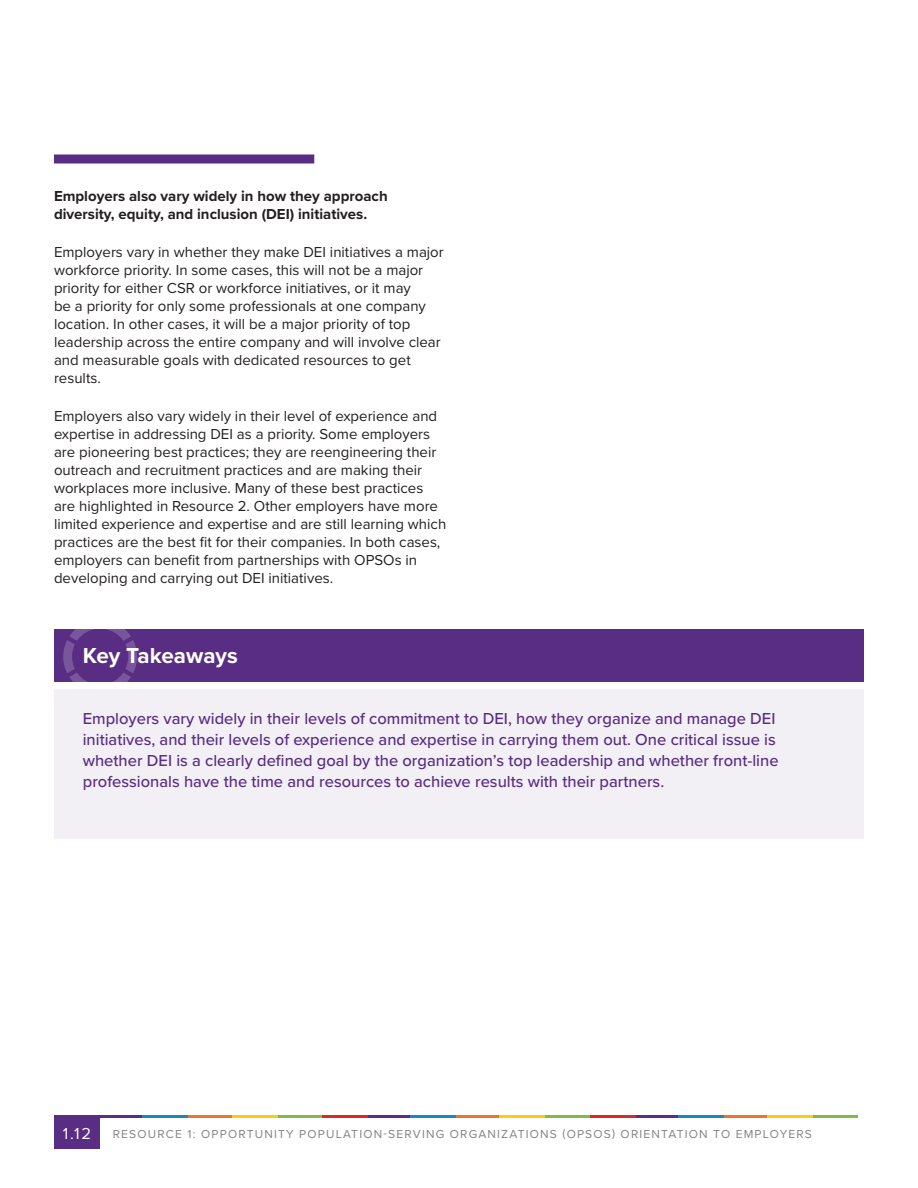
<style>
.page{position:relative;width:918px;height:1188px;background:#fff}
.page>*{position:absolute;margin:0;border:0;box-sizing:border-box;transform-origin:0 0}
._2_subhead_1{font:700 22.5px "Proxima Nova";color:#fff}
.Key_Takeaway_Descrip{font:500 16.5px/21px "Proxima Nova";color:#592d83}
.t1{font:16.5px "Proxima Nova";color:#fff}
.Body_Copy{font:15px/18px "Proxima Nova";color:#231f20}
.body_subhead_bold{font:700 15px/18px "Proxima Nova";color:#231f20}
.t2{font:12px "Proxima Nova";letter-spacing:.1em;color:#818386}
</style>
<div class="page">
<div style="left:54px;top:1115px;width:46px;height:34px;background:#592d83"></div>
<hr style="left:276px;top:1115px;width:46px;height:3px;background:#7dbd41">
<hr style="left:187px;top:1115px;width:46px;height:3px;background:#ee7525">
<hr style="left:99px;top:1115px;width:45px;height:3px;background:#592d83">
<hr style="left:232px;top:1115px;width:46px;height:3px;background:#fdcd09">
<hr style="left:143px;top:1115px;width:45px;height:3px;background:#128bc0">
<hr style="left:544px;top:1115px;width:46px;height:3px;background:#7dbd41">
<hr style="left:455px;top:1115px;width:46px;height:3px;background:#ee7525">
<hr style="left:367px;top:1115px;width:45px;height:3px;background:#592d83">
<hr style="left:500px;top:1115px;width:45px;height:3px;background:#fdcd09">
<hr style="left:410px;top:1115px;width:46px;height:3px;background:#128bc0">
<hr style="left:322px;top:1115px;width:46px;height:3px;background:#e12725">
<hr style="left:812px;top:1115px;width:46px;height:3px;background:#7dbd41">
<hr style="left:723px;top:1115px;width:45px;height:3px;background:#ee7525">
<hr style="left:634px;top:1115px;width:46px;height:3px;background:#592d83">
<hr style="left:767px;top:1115px;width:46px;height:3px;background:#fdcd09">
<hr style="left:678px;top:1115px;width:46px;height:3px;background:#128bc0">
<hr style="left:590px;top:1115px;width:45px;height:3px;background:#e12725">
<div style="left:54px;top:154px;width:260px;height:10px;background:#592d83"></div>
<div style="left:54px;top:629px;width:810px;height:52px;background:#592d83"></div>
<svg style="left:63px;top:629px;width:74px;height:52px"></svg>
<div style="left:54px;top:690px;width:810px;height:149px;background:#f2eff5"></div>
<p class="body_subhead_bold" style="left:54px;top:187px;width:335px">Employers also vary widely in how they approach diversity, equity, and inclusion (DEI) initiatives.</p>
<p class="Body_Copy" style="left:54px;top:242px;width:391px">Employers vary in whether they make DEI initiatives a major workforce priority. In some cases, this will not be a major priority for either CSR or workforce initiatives, or it may<br>be a priority for only some professionals at one company location. In other cases, it will be a major priority of top leadership across the entire company and will involve clear and measurable goals with dedicated resources to get results.</p>
<p class="Body_Copy" style="left:54px;top:407px;width:394px">Employers also vary widely in their level of experience and expertise in addressing DEI as a priority. Some employers are pioneering best practices; they are reengineering their outreach and recruitment practices and are making their workplaces more inclusive. Many of these best practices are highlighted in Resource 2. Other employers have more limited experience and expertise and are still learning which practices are the best fit for their companies. In both cases, employers can benefit from partnerships with OPSOs in developing and carrying out DEI initiatives.</p>
<p class="_2_subhead_1" style="left:83px;top:638px;width:157px">Key Takeaways</p>
<p class="Key_Takeaway_Descrip" style="left:83px;top:707px;width:697px">Employers vary widely in their levels of commitment to DEI, how they organize and manage DEI initiatives, and their levels of experience and expertise in carrying them out. One critical issue is whether DEI is a clearly defined goal by the organization’s top leadership and whether front-line professionals have the time and resources to achieve results with their partners.</p>
<p class="t1" style="left:63px;top:1121px;width:30px">1.12</p>
<p class="t2" style="left:113px;top:1125px;width:701px">RESOURCE 1: OPPORTUNITY POPULATION-SERVING ORGANIZATIONS (OPSOS) ORIENTATION TO EMPLOYERS</p>
</div>
